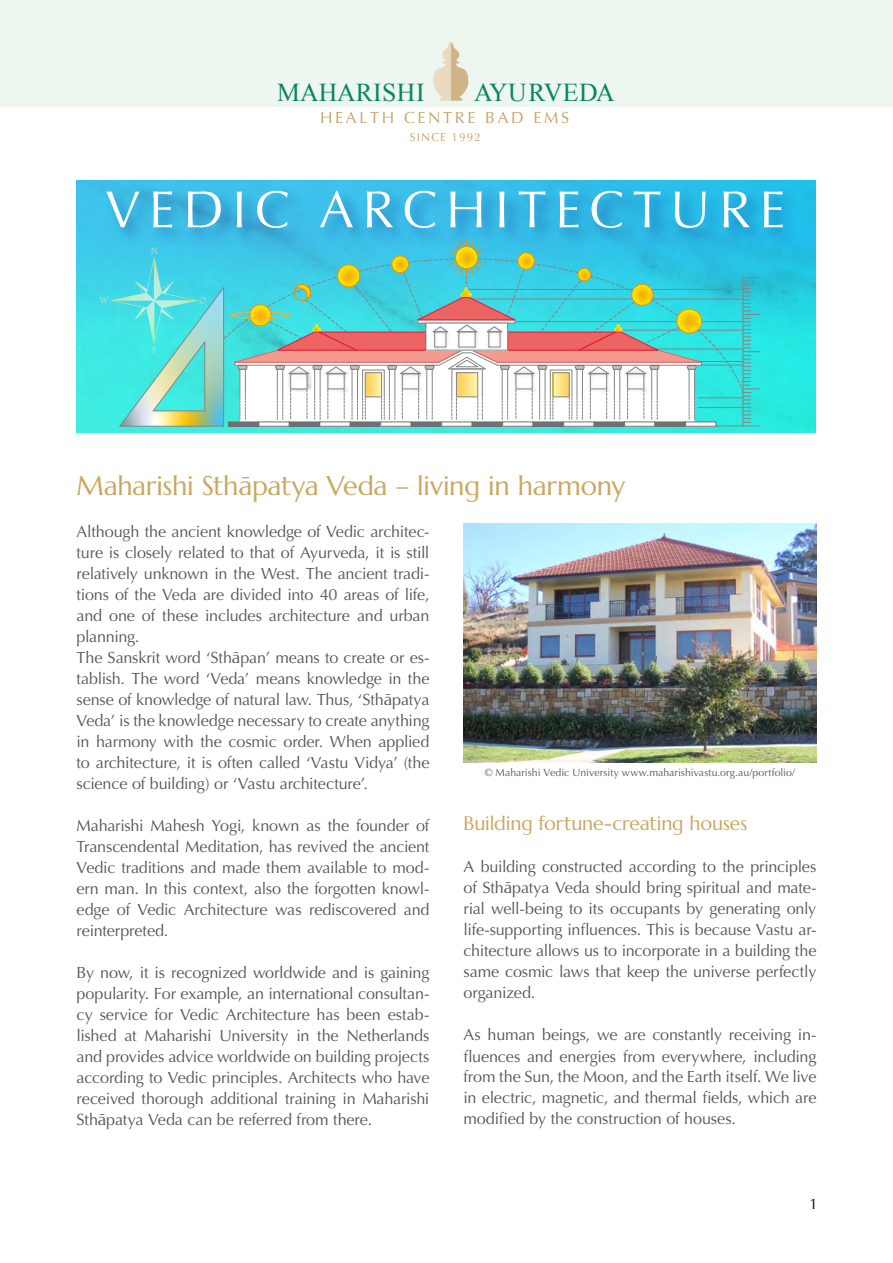
<style>
.page{position:relative;width:893px;height:1263px;background:#fff}
.page>*{position:absolute;margin:0;border:0;box-sizing:border-box;transform-origin:0 0}
.t1{font:52.2px "Optima";letter-spacing:.16em;color:#fff}
.t2{font:27px "Marcellus";letter-spacing:-.01em;color:#cba75e}
.t3{font:25.8px "Times New Roman";color:#098565}
.t4{font:25.8px "Times New Roman";letter-spacing:.02em;color:#098565}
.t5{font:19.5px "Marcellus";letter-spacing:-.01em;color:#cba75e}
.t6{font:16.2px/21px "Optima";letter-spacing:-.01em;color:#555756;text-align:justify}
.t7{font:16.05px "Optima";letter-spacing:.165em;color:#c7a262}
.t8{font:15px "Optima";color:#000}
.t9{font:11.55px "Optima";letter-spacing:.1em;color:#c7a262}
.t10{font:10.5px "Optima";color:#555756}
.s1{font-family:"Marcellus"}
</style>
<div class="page">
<svg style="left:77px;top:180px;width:739px;height:252px;background:#30e0e0"></svg>
<svg style="left:709px;top:266px;width:35px;height:127px;background:#2dd7dd"></svg>
<hr style="left:743px;top:276px;width:1px;height:149px;background:#848587">
<svg style="left:743px;top:277px;width:16px;height:146px;background:#37d0d0"></svg>
<hr style="left:704px;top:426px;width:55px;height:1px;background:#848587">
<hr style="left:467px;top:289px;width:276px;height:1px;background:#848587">
<hr style="left:467px;top:299px;width:276px;height:1px;background:#848587">
<hr style="left:516px;top:321px;width:227px;height:1px;background:#848587">
<hr style="left:698px;top:407px;width:45px;height:1px;background:#848587">
<hr style="left:698px;top:397px;width:45px;height:1px;background:#848587">
<hr style="left:698px;top:365px;width:45px;height:1px;background:#848587">
<hr style="left:698px;top:361px;width:45px;height:1px;background:#848587">
<hr style="left:654px;top:349px;width:89px;height:1px;background:#848587">
<hr style="left:620px;top:330px;width:123px;height:1px;background:#848587">
<svg style="left:100px;top:266px;width:609px;height:161px"></svg>
<img style="left:97px;top:180px;width:719px;height:86px">
<img style="left:463px;top:523px;width:353px;height:239px">
<div style="left:0;top:0;width:893px;height:106px;background:#edf7ef"></div>
<svg style="left:433px;top:42px;width:36px;height:59px"></svg>
<h3 class="t3" style="left:277px;top:75px;width:149px">MAHARISHI</h3>
<h3 class="t4" style="left:474px;top:75px;width:142px">AYURVEDA</h3>
<p class="t7" style="left:320px;top:108px;width:251px">HEALTH CENTRE BAD EMS</p>
<p class="t9" style="left:410px;top:130px;width:72px">SINCE 1992</p>
<h1 class="t1" style="left:105px;top:179px;width:681px">VEDIC ARCHITECTURE</h1>
<h2 class="t2" style="left:77px;top:469px;width:550px">Maharishi Sthāpatya Veda – living in harmony</h2>
<p class="t6" style="left:77px;top:521px;width:354px;text-align:left">Although the ancient knowledge of Vedic architec&shy;ture is closely related to that of Ayurveda, it is still relatively unknown in the West. The ancient tradi&shy;tions of the Veda are divided into 40 areas of life, and one of these includes architecture and urban planning.<br>The Sanskrit word ‘Sth<span class="s1">ā</span>pan’ means to create or es&shy;tablish. The word ‘Veda’ means knowledge in the sense of knowledge of natural law. Thus, ‘Sth<span class="s1">ā</span>patya Veda’ is the knowledge necessary to create anything in harmony with the cosmic order. When applied to architecture, it is often called ‘Vastu Vidya’ (the science of building) or ‘Vastu architecture’.</p>
<p class="t6" style="left:77px;top:815px;width:354px">Maharishi Mahesh Yogi, known as the founder of Transcendental Meditation, has revived the ancient Vedic traditions and made them available to mod&shy;ern man. In this context, also the forgotten knowl&shy;edge of Vedic Architecture was rediscovered and reinterpreted.</p>
<p class="t6" style="left:77px;top:962px;width:354px">By now, it is recognized worldwide and is gaining popularity. For example, an international consultan&shy;cy service for Vedic Architecture has been estab&shy;lished at Maharishi University in the Netherlands and provides advice worldwide on building projects according to Vedic principles. Architects who have received thorough additional training in Maharishi Sth<span class="s1">ā</span>patya Veda can be referred from there.</p>
<p class="t10" style="left:485px;top:766px;width:312px">© Maharishi Vedic University www.maharishivastu.org.au/portfolio/</p>
<p class="t5" style="left:463px;top:811px;width:285px">Building fortune-creating houses</p>
<p class="t6" style="left:463px;top:857px;width:354px">A building constructed according to the principles of Sth<span class="s1">ā</span>patya Veda should bring spiritual and mate&shy;rial well-being to its occupants by generating only life-supporting influences. This is because Vastu ar&shy;chitecture allows us to incorporate in a building the same cosmic laws that keep the universe perfectly organized.</p>
<p class="t6" style="left:463px;top:1025px;width:354px">As human beings, we are constantly receiving in&shy;fluences and energies from everywhere, including from the Sun, the Moon, and the Earth itself. We live in electric, magnetic, and thermal fields, which are modified by the construction of houses.</p>
<p class="t8" style="left:809px;top:1195px;width:10px">1</p>
</div>
